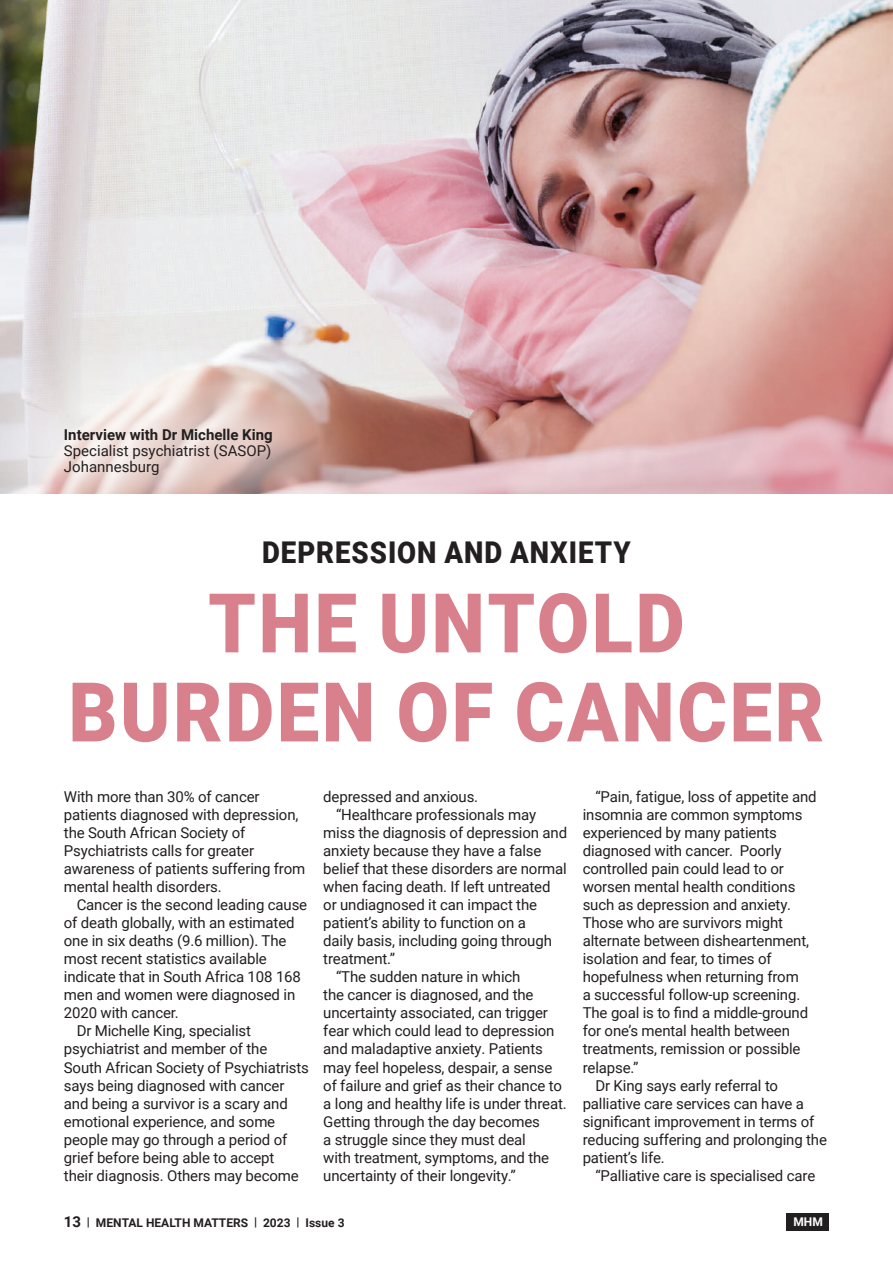
<style>
.page{position:relative;width:893px;height:1263px;background:#fff}
.page>*{position:absolute;margin:0;border:0;box-sizing:border-box;transform-origin:0 0}
.t1{font:900 82.5px/88.9px "Roboto";letter-spacing:.035em;color:#d8818c;text-align:center;scale:.92 1}
.t2{font:900 30px "Roboto";letter-spacing:.035em;color:#231f20;scale:.92 1}
.t3{font:15px/18px "Roboto";letter-spacing:-.01em;color:#231f20}
.t4{font:700 15px "Roboto";color:#231f20}
.t5{font:700 12px "Roboto";color:#231f20}
.t6{font:700 12px "Roboto";color:#fff}
.s1{font-size:15px}
</style>
<div class="page">
<div style="left:787px;top:1213px;width:42px;height:17px;background:#231f20"></div>
<img style="left:0;top:0;width:893px;height:493px">
<div style="left:0;top:315px;width:383px;height:271px;background:#fff;opacity:.75"></div>
<p class="t4" style="left:64px;top:424px;width:210px">Interview with Dr Michelle King</p>
<p class="t3" style="left:64px;top:442px;width:209px;line-height:16.2px">Specialist psychiatrist (SASOP)<br>Johannesburg</p>
<h2 class="t2" style="left:262px;top:532px;width:402px">DEPRESSION AND ANXIETY</h2>
<h1 class="t1" style="left:69px;top:575px;width:823px">THE UNTOLD<br>BURDEN OF CANCER</h1>
<p class="t3" style="left:64px;top:787px;width:243px">With more than 30% of cancer patients diagnosed with depression, the South African Society of<br>Psychiatrists calls for greater awareness of patients suffering from mental health disorders.</p>
<p class="t3" style="left:77px;top:895px;width:232px">Cancer is the second leading cause</p>
<p class="t3" style="left:64px;top:913px;width:232px">of death globally, with an estimated</p>
<p class="t3" style="left:64px;top:931px;width:224px">one in six deaths (9.6 million). The</p>
<p class="t3" style="left:64px;top:949px;width:204px">most recent statistics available</p>
<p class="t3" style="left:64px;top:967px;width:239px">indicate that in South Africa 108 168</p>
<p class="t3" style="left:64px;top:985px;width:233px">men and women were diagnosed in</p>
<p class="t3" style="left:64px;top:1003px;width:117px">2020 with cancer.</p>
<p class="t3" style="left:77px;top:1021px;width:176px">Dr Michelle King, specialist</p>
<p class="t3" style="left:64px;top:1039px;width:205px">psychiatrist and member of the</p>
<p class="t3" style="left:64px;top:1057px;width:247px">South African Society of Psychiatrists</p>
<p class="t3" style="left:64px;top:1075px;width:222px">says being diagnosed with cancer</p>
<p class="t3" style="left:64px;top:1093px;width:225px">and being a survivor is a scary and</p>
<p class="t3" style="left:64px;top:1111px;width:213px">emotional experience, and some</p>
<p class="t3" style="left:64px;top:1129px;width:225px">people may go through a period of</p>
<p class="t3" style="left:64px;top:1147px;width:212px">grief before being able to accept</p>
<p class="t3" style="left:64px;top:1165px;width:236px">their diagnosis. Others may become</p>
<p class="t3" style="left:323px;top:787px;width:156px">depressed and anxious.</p>
<p class="t3" style="left:336px;top:805px;width:202px">“Healthcare professionals may</p>
<p class="t3" style="left:323px;top:823px;width:245px">miss the diagnosis of depression and</p>
<p class="t3" style="left:323px;top:841px;width:220px">anxiety because they have a false</p>
<p class="t3" style="left:323px;top:859px;width:245px">belief that these disorders are normal</p>
<p class="t3" style="left:323px;top:877px;width:229px">when facing death. If left untreated</p>
<p class="t3" style="left:323px;top:895px;width:215px">or undiagnosed it can impact the</p>
<p class="t3" style="left:323px;top:913px;width:204px">patient’s ability to function on a</p>
<p class="t3" style="left:323px;top:931px;width:230px">daily basis, including going through</p>
<p class="t3" style="left:323px;top:949px;width:73px">treatment.”</p>
<p class="t3" style="left:336px;top:967px;width:186px">“The sudden nature in which</p>
<p class="t3" style="left:323px;top:985px;width:212px">the cancer is diagnosed, and the</p>
<p class="t3" style="left:323px;top:1003px;width:226px">uncertainty associated, can trigger</p>
<p class="t3" style="left:323px;top:1021px;width:233px">fear which could lead to depression</p>
<p class="t3" style="left:323px;top:1039px;width:221px">and maladaptive anxiety. Patients</p>
<p class="t3" style="left:323px;top:1057px;width:231px">may feel hopeless, despair, a sense</p>
<p class="t3" style="left:323px;top:1075px;width:240px">of failure and grief as their chance to</p>
<p class="t3" style="left:323px;top:1093px;width:245px">a long and healthy life is under threat.</p>
<p class="t3" style="left:323px;top:1111px;width:218px">Getting through the day becomes</p>
<p class="t3" style="left:323px;top:1129px;width:204px">a struggle since they must deal</p>
<p class="t3" style="left:323px;top:1147px;width:227px">with treatment, symptoms, and the</p>
<p class="t3" style="left:323px;top:1165px;width:194px">uncertainty of their longevity.”</p>
<p class="t3" style="left:595px;top:787px;width:223px">“Pain, fatigue, loss of appetite and</p>
<p class="t3" style="left:583px;top:805px;width:221px">insomnia are common symptoms</p>
<p class="t3" style="left:583px;top:823px;width:196px">experienced by many patients</p>
<p class="t3" style="left:583px;top:841px;width:200px">diagnosed with cancer. Poorly</p>
<p class="t3" style="left:583px;top:859px;width:203px">controlled pain could lead to or</p>
<p class="t3" style="left:583px;top:877px;width:214px">worsen mental health conditions</p>
<p class="t3" style="left:583px;top:895px;width:210px">such as depression and anxiety.</p>
<p class="t3" style="left:583px;top:913px;width:202px">Those who are survivors might</p>
<p class="t3" style="left:583px;top:931px;width:228px">alternate between disheartenment,</p>
<p class="t3" style="left:583px;top:949px;width:190px">isolation and fear, to times of</p>
<p class="t3" style="left:583px;top:967px;width:218px">hopefulness when returning from</p>
<p class="t3" style="left:583px;top:985px;width:219px">a successful follow-up screening.</p>
<p class="t3" style="left:583px;top:1003px;width:227px">The goal is to find a middle-ground</p>
<p class="t3" style="left:583px;top:1021px;width:209px">for one’s mental health between</p>
<p class="t3" style="left:583px;top:1039px;width:219px">treatments, remission or possible</p>
<p class="t3" style="left:583px;top:1057px;width:57px">relapse.”</p>
<p class="t3" style="left:595px;top:1075px;width:184px">Dr King says early referral to</p>
<p class="t3" style="left:583px;top:1093px;width:223px">palliative care services can have a</p>
<p class="t3" style="left:583px;top:1111px;width:233px">significant improvement in terms of</p>
<p class="t3" style="left:583px;top:1129px;width:246px">reducing suffering and prolonging the</p>
<p class="t3" style="left:583px;top:1147px;width:84px">patient’s life.</p>
<p class="t3" style="left:595px;top:1165px;width:221px">“Palliative care is specialised care</p>
<p class="t5" style="left:64px;top:1214px;width:282px"><span class="s1">13</span> | MENTAL HEALTH MATTERS | 2023 | Issue 3</p>
<p class="t6" style="left:793px;top:1213px;width:31px">MHM</p>
</div>
